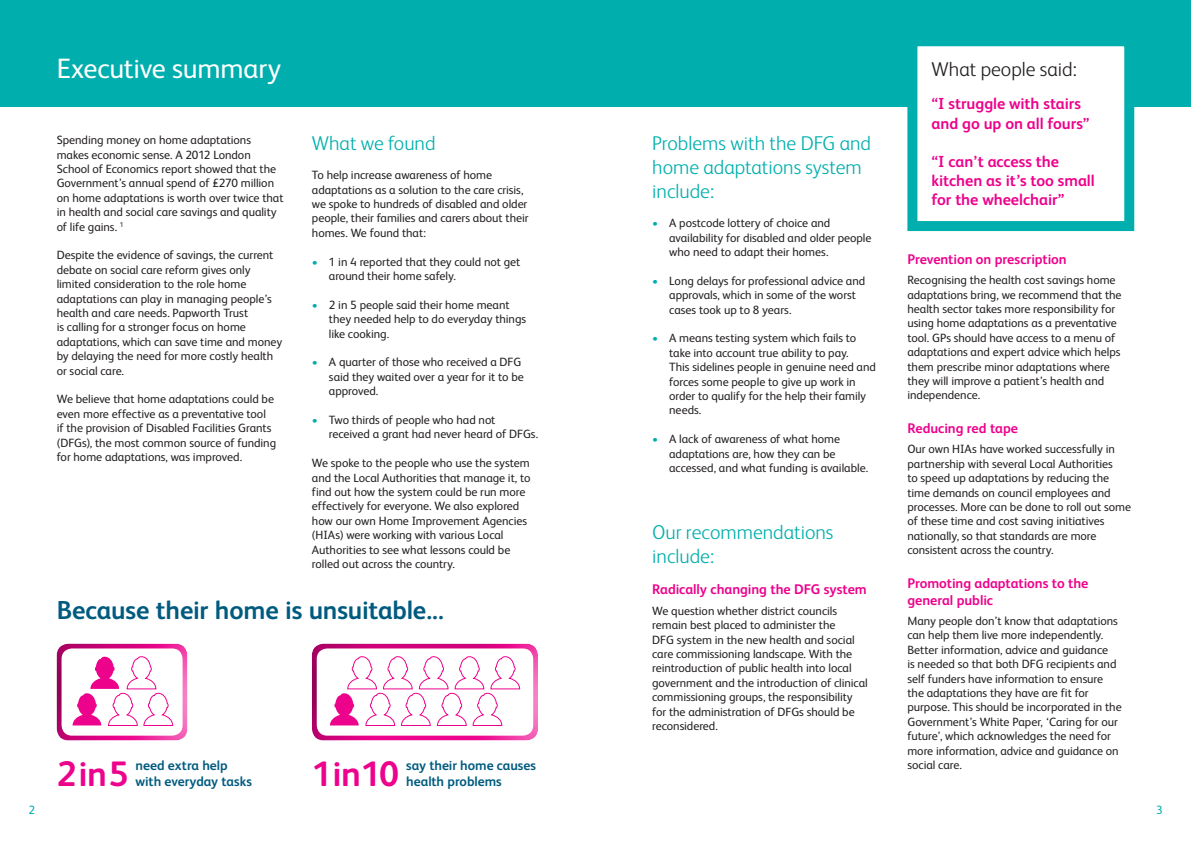
<style>
.page{position:relative;width:1191px;height:842px;background:#fff}
.page>*{position:absolute;margin:0;border:0;box-sizing:border-box;transform-origin:0 0}
.t1{font:700 35.4px "FS Albert";color:#ed028c}
.t2{font:28px "FS Albert";letter-spacing:-.01em;color:#fff}
.t3{font:700 26px "FS Albert";letter-spacing:-.01em;color:#005b7f}
.t4{font:300 20px/24px "FS Albert";color:#00afad}
.t5{font:300 20px "FS Albert";color:#231f20}
.t6{font:700 16px/19.2px "FS Albert";letter-spacing:-.005em;color:#ed028c}
.t7{font:700 14px/16.8px "FS Albert";letter-spacing:-.005em;color:#ed028c}
.t8{font:700 13.5px/16.2px "FS Albert";letter-spacing:-.005em;color:#005b7f}
.t9{font:12px/14.4px "FS Albert";letter-spacing:-.005em;color:#231f20}
.t10{font:12px "FS Albert";color:#00afad}
.s1{color:#00afad}
</style>
<div class="page">
<div style="left:0;top:0;width:604px;height:107px;background:#00afad"></div>
<div style="left:587px;top:0;width:604px;height:107px;background:#00afad"></div>
<div style="left:99px;top:642px;width:90px;height:99px;background:#fff;opacity:.75"></div>
<div style="left:56px;top:642px;width:118px;height:99px;background:#231f20;opacity:.75"></div>
<div style="left:62px;top:648px;width:121px;height:88px;background:#fff;border-radius:10px"></div>
<svg style="left:73px;top:656px;width:101px;height:70px"></svg>
<div style="left:354px;top:642px;width:185px;height:99px;background:#fff;opacity:.75"></div>
<div style="left:311px;top:642px;width:214px;height:99px;background:#231f20;opacity:.75"></div>
<div style="left:317px;top:648px;width:216px;height:88px;background:#fff;border-radius:10px"></div>
<svg style="left:330px;top:656px;width:190px;height:70px"></svg>
<div style="left:912px;top:41px;width:217px;height:185px;background:#fff"></div>
<div style="left:907px;top:36px;width:227px;height:195px;border:10px solid #00afad"></div>
<p class="t2" style="left:57px;top:50px;width:226px">Executive summary</p>
<p class="t9" style="left:57px;top:132px;width:228px">Spending money on home adaptations makes economic sense. A 2012 London School of Economics report showed that the Government’s annual spend of £270 million on home adaptations is worth over twice that in health and social care savings and quality of life gains. <sup>1</sup></p>
<p class="t9" style="left:57px;top:247px;width:227px">Despite the evidence of savings, the current debate on social care reform gives only limited consideration to the role home adaptations can play in managing people’s health and care needs. Papworth Trust<br>is calling for a stronger focus on home adaptations, which can save time and money by delaying the need for more costly health or social care.</p>
<p class="t9" style="left:57px;top:391px;width:221px">We believe that home adaptations could be even more effective as a preventative tool<br>if the provision of Disabled Facilities Grants (DFGs), the most common source of funding for home adaptations, was improved.</p>
<p class="t4" style="left:312px;top:131px;width:125px">What we found</p>
<p class="t9" style="left:312px;top:167px;width:218px">To help increase awareness of home adaptations as a solution to the care crisis, we spoke to hundreds of disabled and older people, their families and carers about their homes. We found that:</p>
<p class="t9" style="left:329px;top:254px;width:193px;text-indent:-17px"><span class="s1">•</span> 1 in 4 reported that they could not get around their home safely.</p>
<p class="t9" style="left:329px;top:297px;width:199px;text-indent:-17px"><span class="s1">•</span> 2 in 5 people said their home meant they needed help to do everyday things like cooking.</p>
<p class="t9" style="left:329px;top:354px;width:196px;text-indent:-17px"><span class="s1">•</span> A quarter of those who received a DFG said they waited over a year for it to be approved.</p>
<p class="t9" style="left:329px;top:412px;width:211px;text-indent:-17px"><span class="s1">•</span> Two thirds of people who had not received a grant had never heard of DFGs.</p>
<p class="t9" style="left:312px;top:455px;width:220px">We spoke to the people who use the system and the Local Authorities that manage it, to find out how the system could be run more effectively for everyone. We also explored how our own Home Improvement Agencies (HIAs) were working with various Local Authorities to see what lessons could be rolled out across the country.</p>
<p class="t3" style="left:57px;top:592px;width:388px">Because their home is unsuitable...</p>
<p class="t1" style="left:57px;top:749px;width:73px">2in5</p>
<p class="t8" style="left:136px;top:756px;width:94px">need extra help</p>
<p class="t8" style="left:136px;top:772px;width:118px">with everyday tasks</p>
<p class="t1" style="left:312px;top:749px;width:89px">1in10</p>
<p class="t8" style="left:406px;top:756px;width:131px">say their home causes health problems</p>
<p class="t4" style="left:652px;top:131px;width:220px">Problems with the DFG and home adaptations system include:</p>
<p class="t9" style="left:669px;top:215px;width:204px;text-indent:-17px"><span class="s1">•</span> A postcode lottery of choice and availability for disabled and older people who need to adapt their homes.</p>
<p class="t9" style="left:669px;top:273px;width:197px;text-indent:-17px"><span class="s1">•</span> Long delays for professional advice and approvals, which in some of the worst cases took up to 8 years.</p>
<p class="t9" style="left:669px;top:330px;width:208px;text-indent:-17px"><span class="s1">•</span> A means testing system which fails to take into account true ability to pay.<br>This sidelines people in genuine need and forces some people to give up work in order to qualify for the help their family needs.</p>
<p class="t9" style="left:669px;top:431px;width:200px;text-indent:-17px"><span class="s1">•</span> A lack of awareness of what home adaptations are, how they can be accessed, and what funding is available.</p>
<p class="t4" style="left:652px;top:519px;width:183px">Our recommendations include:</p>
<p class="t7" style="left:652px;top:581px;width:216px">Radically changing the DFG system</p>
<p class="t9" style="left:652px;top:603px;width:217px">We question whether district councils remain best placed to administer the<br>DFG system in the new health and social care commissioning landscape. With the reintroduction of public health into local government and the introduction of clinical commissioning groups, the responsibility for the administration of DFGs should be reconsidered.</p>
<p class="t5" style="left:931px;top:56px;width:147px">What people said:</p>
<p class="t6" style="left:931px;top:94px;width:159px">“I struggle with stairs and go up on all fours”</p>
<p class="t6" style="left:931px;top:151px;width:165px">“I can’t access the kitchen as it’s too small for the wheelchair”</p>
<p class="t7" style="left:907px;top:250px;width:161px">Prevention on prescription</p>
<p class="t9" style="left:907px;top:272px;width:216px">Recognising the health cost savings home adaptations bring, we recommend that the health sector takes more responsibility for using home adaptations as a preventative tool. GPs should have access to a menu of adaptations and expert advice which helps them prescribe minor adaptations where they will improve a patient’s health and independence.</p>
<p class="t7" style="left:907px;top:419px;width:112px">Reducing red tape</p>
<p class="t9" style="left:907px;top:441px;width:225px">Our own HIAs have worked successfully in partnership with several Local Authorities<br>to speed up adaptations by reducing the time demands on council employees and processes. More can be done to roll out some of these time and cost saving initiatives nationally, so that standards are more consistent across the country.</p>
<p class="t7" style="left:907px;top:574px;width:182px">Promoting adaptations to the general public</p>
<p class="t9" style="left:907px;top:613px;width:216px">Many people don’t know that adaptations can help them live more independently.<br>Better information, advice and guidance<br>is needed so that both DFG recipients and self funders have information to ensure the adaptations they have are fit for purpose. This should be incorporated in the Government’s White Paper, ‘Caring for our future’, which acknowledges the need for more information, advice and guidance on social care.</p>
<p class="t10" style="left:28px;top:801px;width:8px">2</p>
<p class="t10" style="left:1156px;top:801px;width:8px">3</p>
</div>
